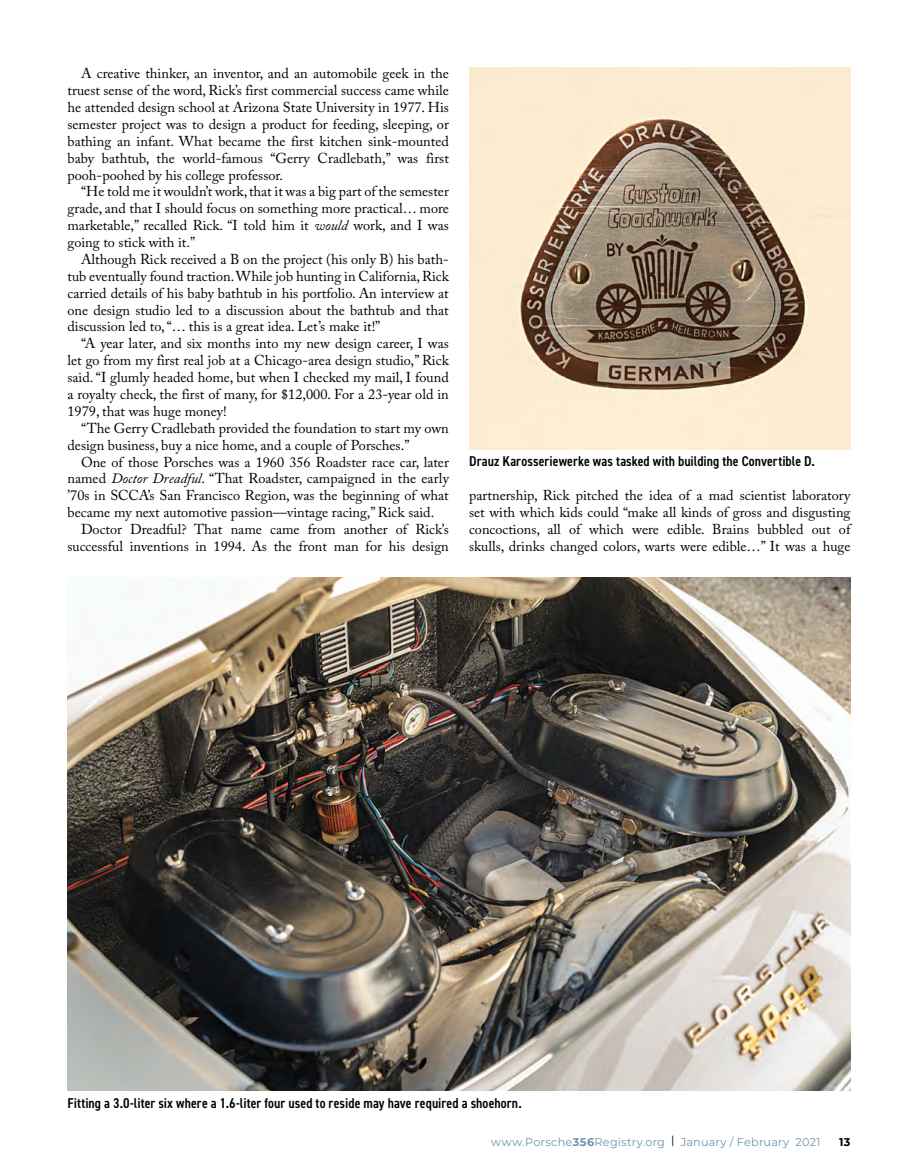
<style>
.page{position:relative;width:918px;height:1175px;background:#fff}
.page>*{position:absolute;margin:0;border:0;box-sizing:border-box;transform-origin:0 0}
.t1{font:14.25px/16.8px "Adobe Caslon Pro";color:#000;text-align:justify}
.t2{font:600 condensed 14.25px "DIN2014";letter-spacing:.005em;color:#000}
.t3{font:11.25px "Montserrat";letter-spacing:.02em;color:#6c95a9}
.t4{font:700 11.25px "Montserrat";color:#000}
.s1{font-style:italic}
.s2{font-weight:700}
.s3{color:#000}
</style>
<div class="page">
<img style="left:469px;top:68px;width:381px;height:381px">
<img style="left:68px;top:577px;width:782px;height:513px">
<p class="t1" style="left:68px;top:65px;width:383px;text-indent:13px">A creative thinker, an inventor, and an automobile geek in the truest sense of the word, Rick’s first commercial success came while he attended design school at Arizona State University in 1977. His semester project was to design a product for feeding, sleeping, or bathing an infant. What became the first kitchen sink-mounted baby bathtub, the world-famous “Gerry Cradlebath,” was first pooh-poohed by his college professor.</p>
<p class="t1" style="left:68px;top:183px;width:383px;text-indent:13px">“He told me it wouldn’t work, that it was a big part of the semester grade, and that I should focus on something more practical… more marketable,” recalled Rick. “I told him it <span class="s1">would</span> work, and I was going to stick with it.”</p>
<p class="t1" style="left:68px;top:251px;width:383px;text-indent:13px">Although Rick received a B on the project (his only B) his bath&shy;tub eventually found traction. While job hunting in California, Rick carried details of his baby bathtub in his portfolio. An interview at one design studio led to a discussion about the bathtub and that discussion led to, “… this is a great idea. Let’s make it!”</p>
<p class="t1" style="left:68px;top:335px;width:383px;text-indent:13px">“A year later, and six months into my new design career, I was let go from my first real job at a Chicago-area design studio,” Rick said. “I glumly headed home, but when I checked my mail, I found a royalty check, the first of many, for $12,000. For a 23-year old in 1979, that was huge money!</p>
<p class="t1" style="left:68px;top:419px;width:383px;text-indent:13px">“The Gerry Cradlebath provided the foundation to start my own design business, buy a nice home, and a couple of Porsches.”</p>
<p class="t1" style="left:68px;top:453px;width:383px;text-indent:13px">One of those Porsches was a 1960 356 Roadster race car, later named <span class="s1">Doctor Dreadful</span>. “That Roadster, campaigned in the early ’70s in SCCA’s San Francisco Region, was the beginning of what became my next automotive passion—vintage racing,” Rick said.</p>
<p class="t1" style="left:68px;top:520px;width:383px;text-align:right">Doctor Dreadful? That name came from another of Rick’s successful inventions in 1994. As the front man for his design</p>
<p class="t2" style="left:469px;top:452px;width:347px">Drauz Karosseriewerke was tasked with building the Convertible D.</p>
<p class="t1" style="left:469px;top:487px;width:383px">partnership, Rick pitched the idea of a mad scientist laboratory set with which kids could “make all kinds of gross and disgusting concoctions, all of which were edible. Brains bubbled out of skulls, drinks changed colors, warts were edible…” It was a huge</p>
<p class="t2" style="left:68px;top:1093px;width:456px">Fitting a 3.0-liter six where a 1.6-liter four used to reside may have required a shoehorn.</p>
<p class="t3" style="left:491px;top:1134px;width:331px">www.Porsche<span class="s2">356</span>Registry.org <span class="s3">|</span> January / February 2021</p>
<p class="t4" style="left:839px;top:1133px;width:13px">13</p>
</div>
